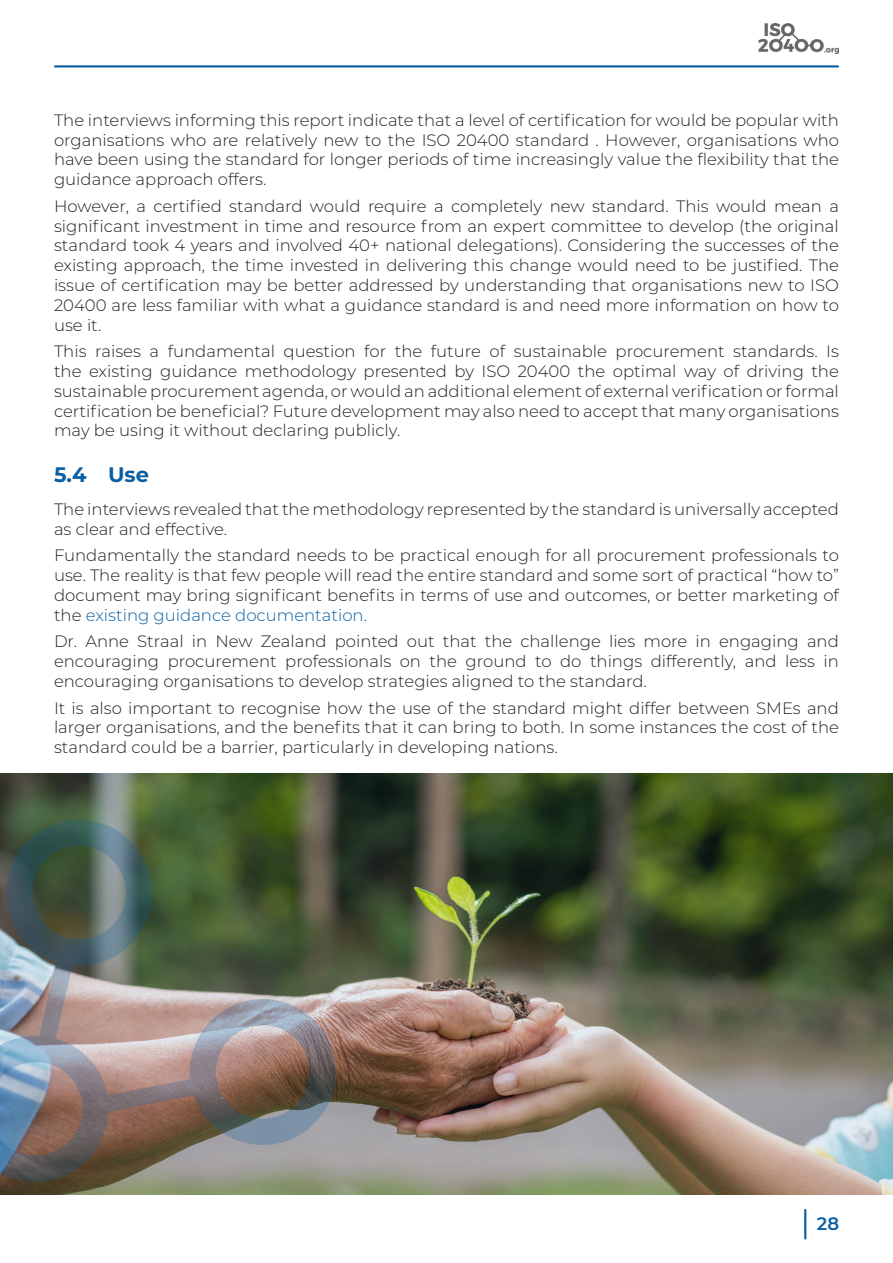
<style>
.page{position:relative;width:893px;height:1263px;background:#fff}
.page>*{position:absolute;margin:0;border:0;box-sizing:border-box;transform-origin:0 0}
.Second_level{font:700 21px "Montserrat";color:#0a5fa3}
.t1{font:600 18px "Montserrat";color:#0a5fa3}
.Body{font:300 16.5px/19.8px "Montserrat";color:#231f20;text-align:justify}
.s1{color:#0a5fa3}
</style>
<div class="page">
<img style="left:758px;top:24px;width:81px;height:30px">
<hr style="left:804px;top:1209px;width:2px;height:30px;background:#0a5fa3">
<hr style="left:54px;top:65px;width:785px;height:3px;background:#0a5fa3">
<img style="left:0;top:773px;width:893px;height:421px">
<img style="left:0;top:820px;width:336px;height:362px">
<p class="Body" style="left:54px;top:109px;width:786px">The interviews informing this report indicate that a level of certification for would be popular with organisations who are relatively new to the ISO 20400 standard . However, organisations who have been using the standard for longer periods of time increasingly value the flexibility that the guidance approach offers.</p>
<p class="Body" style="left:54px;top:195px;width:786px">However, a certified standard would require a completely new standard. This would mean a significant investment in time and resource from an expert committee to develop (the original standard took 4 years and involved 40+ national delegations). Considering the successes of the existing approach, the time invested in delivering this change would need to be justified. The issue of certification may be better addressed by understanding that organisations new to ISO 20400 are less familiar with what a guidance standard is and need more information on how to use it.</p>
<p class="Body" style="left:54px;top:341px;width:786px">This raises a fundamental question for the future of sustainable procurement standards. Is the existing guidance methodology presented by ISO 20400 the optimal way of driving the sustainable procurement agenda, or would an additional element of external verification or formal certification be beneficial? Future development may also need to accept that many organisations may be using it without declaring publicly.</p>
<p class="Second_level" style="left:54px;top:459px;width:96px">5.4 Use</p>
<p class="Body" style="left:54px;top:499px;width:786px">The interviews revealed that the methodology represented by the standard is universally accepted as clear and effective.</p>
<p class="Body" style="left:54px;top:545px;width:786px">Fundamentally the standard needs to be practical enough for all procurement professionals to use. The reality is that few people will read the entire standard and some sort of practical “how to” document may bring significant benefits in terms of use and outcomes, or better marketing of the <span class="s1">existing guidance documentation.</span></p>
<p class="Body" style="left:54px;top:631px;width:786px">Dr. Anne Straal in New Zealand pointed out that the challenge lies more in engaging and encouraging procurement professionals on the ground to do things differently, and less in encouraging organisations to develop strategies aligned to the standard.</p>
<p class="Body" style="left:54px;top:697px;width:786px">It is also important to recognise how the use of the standard might differ between SMEs and larger organisations, and the benefits that it can bring to both. In some instances the cost of the standard could be a barrier, particularly in developing nations.</p>
<p class="t1" style="left:817px;top:1211px;width:24px">28</p>
</div>
